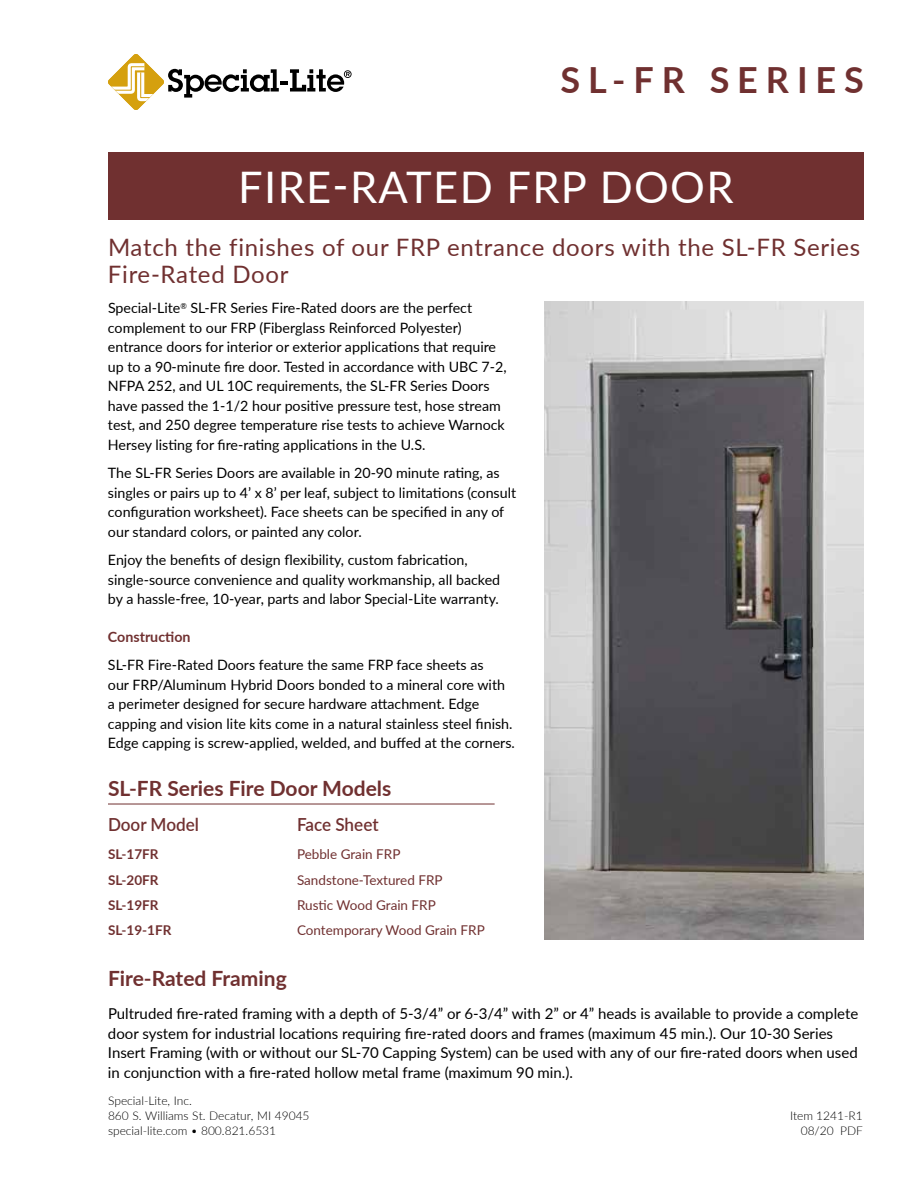
<style>
.page{position:relative;width:918px;height:1188px;background:#fff}
.page>*{position:absolute;margin:0;border:0;box-sizing:border-box;transform-origin:0 0}
.t1{font:43.5px "Lato";letter-spacing:.03em;color:#fff}
.t2{font:700 36px "Lato";letter-spacing:.22em;color:#703030}
.t3{font:24px/27px "Lato";letter-spacing:.03em;color:#703030}
.t4{font:700 21px "Lato";color:#703030}
.t5{font:600 18px "Lato";color:#703030;scale:.95 1}
.t6{font:15px/19.5px "Lato";color:#000}
.t7{font:14.25px/19.5px "Lato";color:#000}
.t8{font:700 14.25px "Lato";color:#703030}
.t9{font:13.5px "Lato";color:#703030}
.t10{font:700 13.5px "Lato";color:#703030}
.t11{font:300 12px/14.7px "Lato";color:#000}
</style>
<div class="page">
<div style="left:108px;top:153px;width:756px;height:67px;background:#703030"></div>
<hr style="left:108px;top:804px;width:387px;height:1px;background:#703030">
<svg style="left:108px;top:54px;width:244px;height:56px"></svg>
<img style="left:544px;top:302px;width:320px;height:638px">
<h2 class="t2" style="left:560px;top:53px;width:305px">SL-FR SERIES</h2>
<h1 class="t1" style="left:238px;top:156px;width:497px">FIRE-RATED FRP DOOR</h1>
<h3 class="t3" style="left:108px;top:232px;width:754px">Match the finishes of our FRP entrance doors with the SL-FR Series<br>Fire-Rated Door</h3>
<p class="t7" style="left:108px;top:298px;width:400px">Special-Lite<sup>®</sup> SL-FR Series Fire-Rated doors are the perfect complement to our FRP (Fiberglass Reinforced Polyester) entrance doors for interior or exterior applications that require up to a 90-minute fire door. Tested in accordance with UBC 7-2, NFPA 252, and UL 10C requirements, the SL-FR Series Doors have passed the 1-1/2 hour positive pressure test, hose stream test, and 250 degree temperature rise tests to achieve Warnock Hersey listing for fire-rating applications in the U.S.</p>
<p class="t7" style="left:108px;top:463px;width:410px">The SL-FR Series Doors are available in 20-90 minute rating, as singles or pairs up to 4’ x 8’ per leaf, subject to limitations (consult configuration worksheet). Face sheets can be specified in any of our standard colors, or painted any color.</p>
<p class="t7" style="left:108px;top:550px;width:394px">Enjoy the benefits of design flexibility, custom fabrication, single-source convenience and quality workmanship, all backed by a hassle-free, 10-year, parts and labor Special-Lite warranty.</p>
<p class="t8" style="left:108px;top:626px;width:84px">Construction</p>
<p class="t7" style="left:108px;top:655px;width:409px">SL-FR Fire-Rated Doors feature the same FRP face sheets as<br>our FRP/Aluminum Hybrid Doors bonded to a mineral core with a perimeter designed for secure hardware attachment. Edge capping and vision lite kits come in a natural stainless steel finish.<br>Edge capping is screw-applied, welded, and buffed at the corners.</p>
<h3 class="t4" style="left:108px;top:773px;width:285px">SL-FR Series Fire Door Models</h3>
<p class="t5" style="left:108px;top:811px;width:97px">Door Model</p>
<p class="t5" style="left:297px;top:811px;width:87px">Face Sheet</p>
<p class="t10" style="left:108px;top:845px;width:52px">SL-17FR</p>
<p class="t9" style="left:297px;top:845px;width:105px">Pebble Grain FRP</p>
<p class="t10" style="left:108px;top:870px;width:52px">SL-20FR</p>
<p class="t9" style="left:297px;top:870px;width:147px">Sandstone-Textured FRP</p>
<p class="t10" style="left:108px;top:895px;width:52px">SL-19FR</p>
<p class="t9" style="left:297px;top:895px;width:140px">Rustic Wood Grain FRP</p>
<p class="t10" style="left:108px;top:920px;width:65px">SL-19-1FR</p>
<p class="t9" style="left:297px;top:920px;width:189px">Contemporary Wood Grain FRP</p>
<h3 class="t4" style="left:108px;top:963px;width:180px">Fire-Rated Framing</h3>
<p class="t6" style="left:108px;top:1003px;width:752px">Pultruded fire-rated framing with a depth of 5-3/4” or 6-3/4” with 2” or 4” heads is available to provide a complete door system for industrial locations requiring fire-rated doors and frames (maximum 45 min.). Our 10-30 Series Insert Framing (with or without our SL-70 Capping System) can be used with any of our fire-rated doors when used in conjunction with a fire-rated hollow metal frame (maximum 90 min.).</p>
<p class="t11" style="left:108px;top:1093px;width:203px">Special-Lite, Inc.<br>860 S. Williams St. Decatur, MI 49045 special-lite.com • 800.821.6531</p>
<p class="t11" style="left:790px;top:1108px;width:74px;text-align:right">Item 1241-R1<br>08/20 PDF</p>
</div>
